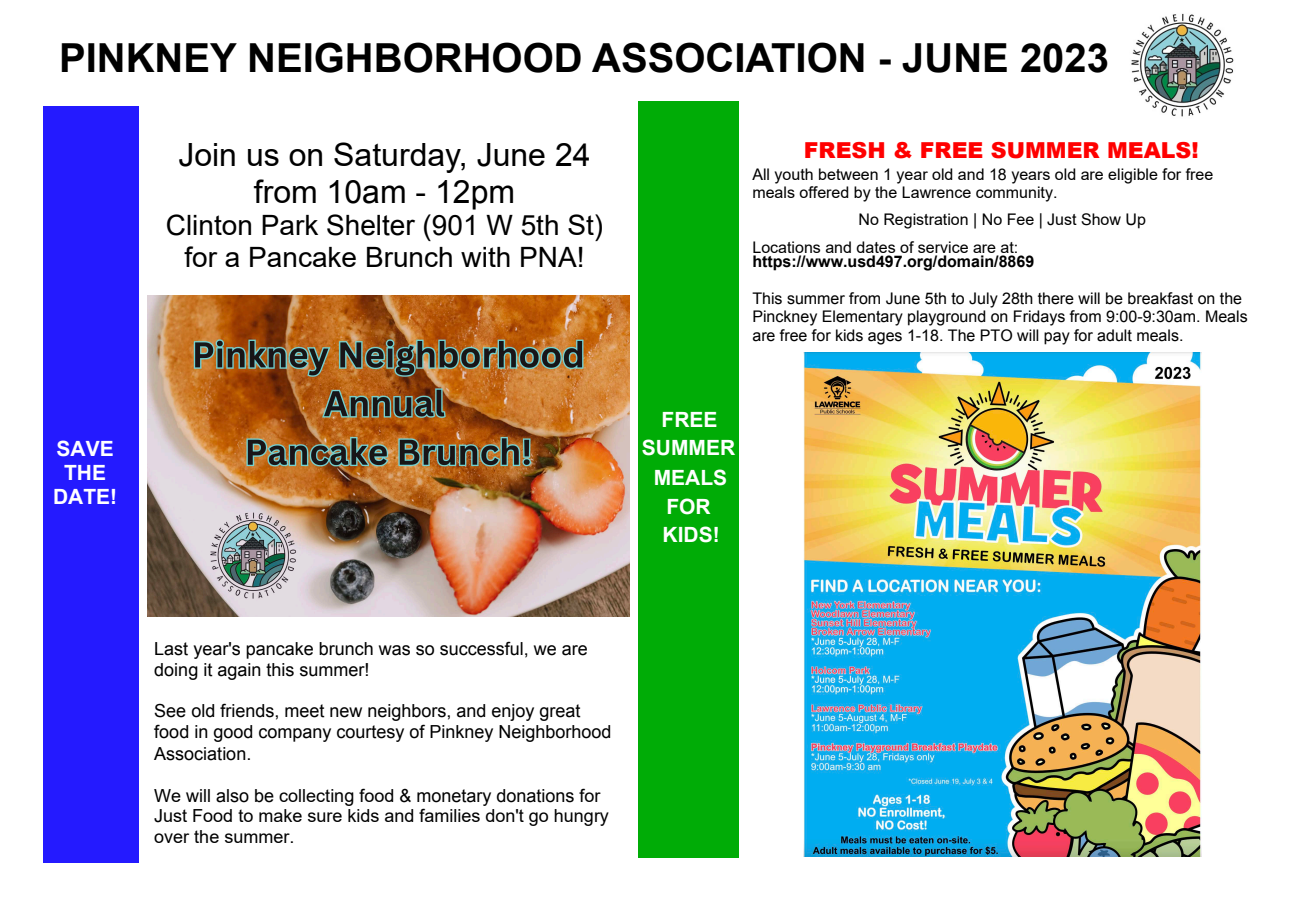
<style>
.page{position:relative;width:1296px;height:900px;background:#fff}
.page>*{position:absolute;margin:0;border:0;box-sizing:border-box;transform-origin:0 0}
.t1{font:700 40px "Arial";color:#000}
.t2{font:32px/36.4px "Arial";color:#000;text-align:center}
.t3{font:28px/31.8px "Arial";color:#000;text-align:center}
.t4{font:900 22px "Arial";color:#f00}
.t5{font:700 21px/24px "Arial";color:#fff;text-align:center}
.t6{font:18px/20.6px "Arial";color:#000}
.t7{font:16px/18.4px "Arial";color:#000}
.t8{font:700 16px "Arial";color:#000}
</style>
<div class="page">
<div style="left:44px;top:106px;width:95px;height:757px;background:#241aff"></div>
<div style="left:639px;top:102px;width:100px;height:756px;background:#00ac06"></div>
<img style="left:1131px;top:13px;width:103px;height:104px">
<img style="left:148px;top:295px;width:482px;height:322px">
<img style="left:803px;top:352px;width:399px;height:504px">
<h1 class="t1" style="left:59px;top:43px;width:1051px">PINKNEY NEIGHBORHOOD ASSOCIATION - JUNE 2023</h1>
<h3 class="t5" style="left:53px;top:439px;width:66px">SAVE<br>THE<br>DATE!</h3>
<h2 class="t2" style="left:178px;top:140px;width:414px">Join us on Saturday, June 24 from 10am - 12pm</h2>
<h3 class="t3" style="left:166px;top:212px;width:439px">Clinton Park Shelter (901 W 5th St) for a Pancake Brunch with PNA!</h3>
<h3 class="t4" style="left:804px;top:142px;width:396px">FRESH &amp; FREE SUMMER MEALS!</h3>
<p class="t7" style="left:752px;top:166px;width:462px">All youth between 1 year old and 18 years old are eligible for free meals offered by the Lawrence community.</p>
<p class="t7" style="left:752px;top:208px;width:395px;line-height:27.4px;text-indent:106px">No Registration | No Fee | Just Show Up<br>Locations and dates of service are at:</p>
<p class="t8" style="left:752px;top:251px;width:283px">https://www.usd497.org/domain/8869</p>
<p class="t7" style="left:752px;top:290px;width:497px">This summer from June 5th to July 28th there will be breakfast on the<br>Pinckney Elementary playground on Fridays from 9:00-9:30am. Meals are free for kids ages 1-18. The PTO will pay for adult meals.</p>
<h3 class="t5" style="left:642px;top:408px;width:95px;line-height:28px">FREE<br>SUMMER</h3>
<h3 class="t5" style="left:654px;top:466px;width:75px;line-height:28.4px">MEALS<br>FOR<br>KIDS!</h3>
<p class="t6" style="left:154px;top:639px;width:435px">Last year's pancake brunch was so successful, we are doing it again this summer!</p>
<p class="t6" style="left:154px;top:700px;width:459px">See old friends, meet new neighbors, and enjoy great food in good company courtesy of Pinkney Neighborhood</p>
<p class="t6" style="left:154px;top:744px;width:99px">Association.</p>
<p class="t6" style="left:154px;top:787px;width:456px">We will also be collecting food &amp; monetary donations for<br>Just Food to make sure kids and families don't go hungry over the summer.</p>
</div>
